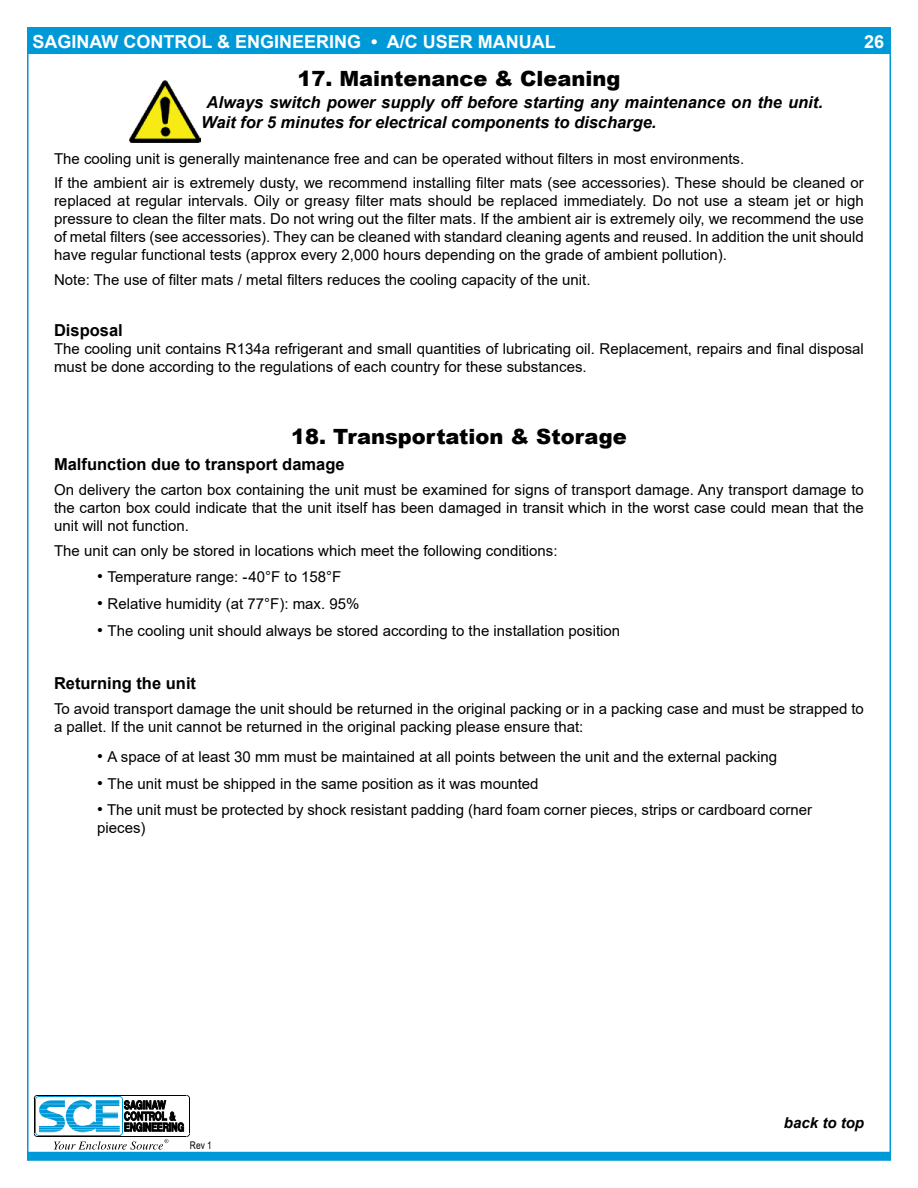
<style>
.page{position:relative;width:918px;height:1188px;background:#fff}
.page>*{position:absolute;margin:0;border:0;box-sizing:border-box;transform-origin:0 0}
.t1{font:900 21px "Arial";color:#000}
.t2{font:700 18px "Arial";color:#fff}
.t3{font:italic 700 16.5px/19.8px "Arial";color:#000}
.t4{font:700 16.5px "Arial";color:#000}
.t5{font:15px/18px "Arial";color:#000}
.t6{font:italic 700 15px "Arial";color:#000}
.t7{font:10.5px "Arial";color:#000;scale:.8 1}
.s1{font-weight:400;font-size:12px;color:#000}
.s2{font-size:16.5px}
</style>
<div class="page">
<div style="left:27px;top:1152px;width:864px;height:9px;background:#0099d8"></div>
<svg style="left:34px;top:1095px;width:156px;height:55px"></svg>
<div style="left:27px;top:27px;width:864px;height:27px;background:#0099d8"></div>
<img style="left:129px;top:80px;width:72px;height:63px">
<p class="t2" style="left:28px;top:29px;width:529px"><span class="s1">B</span>SAGINAW CONTROL &amp; ENGINEERING • A/C USER MANUAL</p>
<p class="t2" style="left:864px;top:29px;width:22px">26</p>
<h1 class="t1" style="left:297px;top:63px;width:325px">17. Maintenance &amp; Cleaning</h1>
<p class="t3" style="left:201px;top:93px;width:623px;text-indent:5px">Always switch power supply off before starting any maintenance on the unit.<br>Wait for 5 minutes for electrical components to discharge.</p>
<p class="t5" style="left:54px;top:146px;width:811px;line-height:24.8px">The cooling unit is generally maintenance free and can be operated without filters in most environments.<br>If the ambient air is extremely dusty, we recommend installing filter mats (see accessories). These should be cleaned or</p>
<p class="t5" style="left:54px;top:192px;width:811px;text-align:justify">replaced at regular intervals. Oily or greasy filter mats should be replaced immediately. Do not use a steam jet or high pressure to clean the filter mats. Do not wring out the filter mats. If the ambient air is extremely oily, we recommend the use of metal filters (see accessories). They can be cleaned with standard cleaning agents and reused. In addition the unit should have regular functional tests (approx every 2,000 hours depending on the grade of ambient pollution).</p>
<p class="t5" style="left:54px;top:271px;width:538px">Note: The use of filter mats / metal filters reduces the cooling capacity of the unit.</p>
<p class="t4" style="left:54px;top:319px;width:70px">Disposal</p>
<p class="t5" style="left:54px;top:340px;width:811px">The cooling unit contains R134a refrigerant and small quantities of lubricating oil. Replacement, repairs and final disposal must be done according to the regulations of each country for these substances.</p>
<h1 class="t1" style="left:291px;top:422px;width:337px">18. Transportation &amp; Storage</h1>
<p class="t4" style="left:54px;top:453px;width:292px">Malfunction due to transport damage</p>
<p class="t5" style="left:54px;top:481px;width:811px;text-align:justify">On delivery the carton box containing the unit must be examined for signs of transport damage. Any transport damage to the carton box could indicate that the unit itself has been damaged in transit which in the worst case could mean that the unit will not function.</p>
<p class="t5" style="left:54px;top:542px;width:505px">The unit can only be stored in locations which meet the following conditions:</p>
<p class="t5" style="left:97px;top:568px;width:246px"><span class="s2">•</span> Temperature range: -40°F to 158°F</p>
<p class="t5" style="left:97px;top:595px;width:264px"><span class="s2">•</span> Relative humidity (at 77°F): max. 95%</p>
<p class="t5" style="left:97px;top:621px;width:525px"><span class="s2">•</span> The cooling unit should always be stored according to the installation position</p>
<p class="t4" style="left:54px;top:671px;width:144px">Returning the unit</p>
<p class="t5" style="left:54px;top:699px;width:811px">To avoid transport damage the unit should be returned in the original packing or in a packing case and must be strapped to a pallet. If the unit cannot be returned in the original packing please ensure that:</p>
<p class="t5" style="left:97px;top:748px;width:681px"><span class="s2">•</span> A space of at least 30 mm must be maintained at all points between the unit and the external packing</p>
<p class="t5" style="left:97px;top:774px;width:443px"><span class="s2">•</span> The unit must be shipped in the same position as it was mounted</p>
<p class="t5" style="left:97px;top:801px;width:716px"><span class="s2">•</span> The unit must be protected by shock resistant padding (hard foam corner pieces, strips or cardboard corner pieces)</p>
<p class="t7" style="left:190px;top:1138px;width:29px">Rev 1</p>
<p class="t6" style="left:784px;top:1113px;width:82px">back to top</p>
</div>
